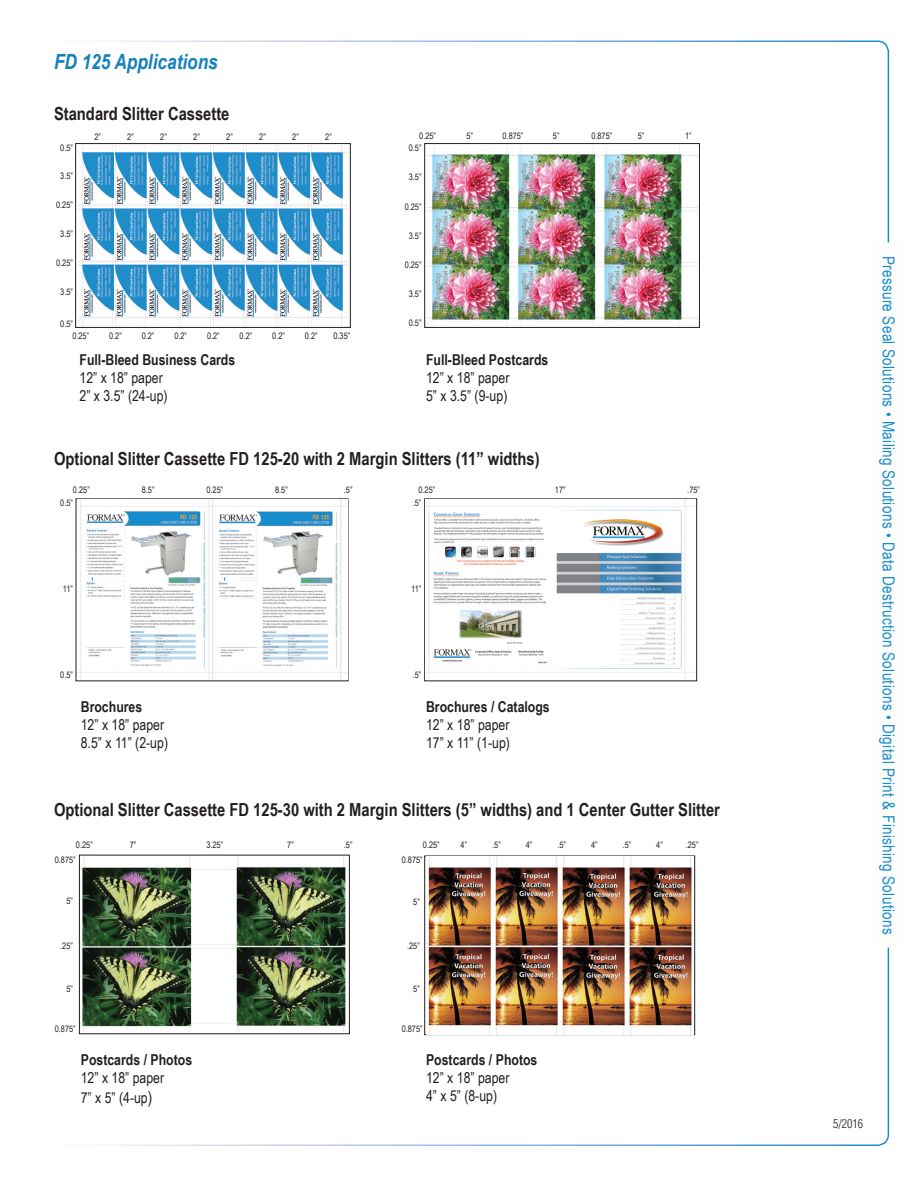
<style>
.page{position:relative;width:918px;height:1188px;background:#fff}
.page>*{position:absolute;margin:0;border:0;box-sizing:border-box;transform-origin:0 0}
.t1{font:italic 700 21px "Arial Narrow";color:#1781bc}
.t2{font:700 18px "Arial Narrow";color:#231f20}
.t3{font:16.5px "Arial Narrow";letter-spacing:.02em;color:#198ccd}
.t4{font:15px/18px "Arial Narrow";color:#231f20}
.t5{font:700 15px "Arial Narrow";color:#231f20}
.t6{font:300 condensed 12px "Helvetica";color:#231f20}
.t7{font:9px/12px "Arial Narrow";color:#231f20}
.s1{font-size:16.5px}
</style>
<div class="page">
<div style="left:76px;top:143px;width:274px;height:185px;border:1px solid #231f20"></div>
<img style="left:78px;top:145px;width:270px;height:181px">
<img style="left:427px;top:145px;width:270px;height:181px">
<div style="left:425px;top:143px;width:275px;height:185px;border:1px solid #231f20"></div>
<img style="left:77px;top:500px;width:270px;height:180px">
<div style="left:79px;top:855px;width:271px;height:179px;border:1px solid #231f20"></div>
<img style="left:81px;top:857px;width:267px;height:175px">
<img style="left:426px;top:856px;width:267px;height:178px">
<img style="left:426px;top:500px;width:270px;height:180px">
<h1 class="t1" style="left:54px;top:46px;width:165px">FD 125 Applications</h1>
<h2 class="t2" style="left:54px;top:100px;width:177px">Standard Slitter Cassette</h2>
<p class="t7" style="left:60px;top:141px;width:14px">0.5”</p>
<p class="t7" style="left:60px;top:170px;width:14px">3.5”</p>
<p class="t7" style="left:56px;top:199px;width:18px">0.25”</p>
<p class="t7" style="left:60px;top:228px;width:14px">3.5”</p>
<p class="t7" style="left:56px;top:257px;width:18px">0.25”</p>
<p class="t7" style="left:60px;top:286px;width:14px">3.5”</p>
<p class="t7" style="left:94px;top:130px;width:8px">2”</p>
<p class="t7" style="left:127px;top:130px;width:8px">2”</p>
<p class="t7" style="left:160px;top:130px;width:8px">2”</p>
<p class="t7" style="left:193px;top:130px;width:8px">2”</p>
<p class="t7" style="left:226px;top:130px;width:8px">2”</p>
<p class="t7" style="left:259px;top:130px;width:8px">2”</p>
<p class="t7" style="left:292px;top:130px;width:8px">2”</p>
<p class="t7" style="left:325px;top:130px;width:8px">2”</p>
<p class="t7" style="left:72px;top:317px;width:18px;text-indent:-12px">0.5”<br>0.25”</p>
<p class="t7" style="left:109px;top:329px;width:14px">0.2”</p>
<p class="t7" style="left:142px;top:329px;width:14px">0.2”</p>
<p class="t7" style="left:174px;top:329px;width:14px">0.2”</p>
<p class="t7" style="left:207px;top:329px;width:14px">0.2”</p>
<p class="t7" style="left:240px;top:329px;width:14px">0.2”</p>
<p class="t7" style="left:272px;top:329px;width:14px">0.2”</p>
<p class="t7" style="left:305px;top:329px;width:14px">0.2”</p>
<p class="t7" style="left:333px;top:329px;width:18px">0.35”</p>
<h3 class="t5" style="left:80px;top:348px;width:157px">Full-Bleed Business Cards</h3>
<h3 class="t4" style="left:80px;top:368px;width:90px">12” x 18” paper<br>2” x 3.5” (24-up)</h3>
<p class="t7" style="left:419px;top:130px;width:18px">0.25”</p>
<p class="t7" style="left:467px;top:130px;width:8px">5”</p>
<p class="t7" style="left:503px;top:130px;width:22px">0.875”</p>
<p class="t7" style="left:553px;top:130px;width:8px">5”</p>
<p class="t7" style="left:591px;top:130px;width:22px">0.875”</p>
<p class="t7" style="left:638px;top:130px;width:8px">5”</p>
<p class="t7" style="left:685px;top:130px;width:8px">1”</p>
<p class="t7" style="left:409px;top:142px;width:14px">0.5”</p>
<p class="t7" style="left:409px;top:171px;width:14px">3.5”</p>
<p class="t7" style="left:405px;top:200px;width:18px">0.25”</p>
<p class="t7" style="left:409px;top:229px;width:14px">3.5”</p>
<p class="t7" style="left:405px;top:258px;width:18px">0.25”</p>
<p class="t7" style="left:409px;top:287px;width:14px">3.5”</p>
<p class="t7" style="left:409px;top:317px;width:14px">0.5”</p>
<h3 class="t5" style="left:426px;top:348px;width:124px">Full-Bleed Postcards</h3>
<h3 class="t4" style="left:426px;top:368px;width:85px">12” x 18” paper<br>5” x 3.5” (9-up)</h3>
<h2 class="t2" style="left:54px;top:445px;width:487px">Optional Slitter Cassette FD 125-20 with 2 Margin Slitters (11” widths)</h2>
<p class="t7" style="left:73px;top:483px;width:18px">0.25”</p>
<p class="t7" style="left:142px;top:483px;width:14px">8.5”</p>
<p class="t7" style="left:206px;top:483px;width:18px">0.25”</p>
<p class="t7" style="left:275px;top:483px;width:14px">8.5”</p>
<p class="t7" style="left:344px;top:483px;width:10px">.5”</p>
<p class="t7" style="left:418px;top:483px;width:18px">0.25”</p>
<p class="t7" style="left:555px;top:483px;width:12px">17”</p>
<p class="t7" style="left:687px;top:483px;width:14px">.75”</p>
<p class="t7" style="left:60px;top:496px;width:14px">0.5”</p>
<p class="t7" style="left:413px;top:496px;width:10px">.5”</p>
<p class="t7" style="left:63px;top:582px;width:12px">11”</p>
<p class="t7" style="left:411px;top:582px;width:12px">11”</p>
<p class="t7" style="left:60px;top:668px;width:14px">0.5”</p>
<p class="t7" style="left:413px;top:668px;width:10px">.5”</p>
<h3 class="t5" style="left:81px;top:695px;width:63px">Brochures</h3>
<h3 class="t4" style="left:81px;top:715px;width:89px">12” x 18” paper<br>8.5” x 11” (2-up)</h3>
<h3 class="t5" style="left:426px;top:695px;width:125px">Brochures / Catalogs</h3>
<h3 class="t4" style="left:426px;top:715px;width:85px">12” x 18” paper<br>17” x 11” (1-up)</h3>
<h2 class="t2" style="left:54px;top:796px;width:668px">Optional Slitter Cassette FD 125-30 with 2 Margin Slitters (5” widths) and 1 Center Gutter Slitter</h2>
<p class="t7" style="left:76px;top:838px;width:18px">0.25”</p>
<p class="t7" style="left:130px;top:838px;width:8px">7”</p>
<p class="t7" style="left:206px;top:838px;width:18px">3.25”</p>
<p class="t7" style="left:287px;top:838px;width:8px">7”</p>
<p class="t7" style="left:344px;top:838px;width:10px">.5”</p>
<p class="t7" style="left:423px;top:838px;width:18px">0.25”</p>
<p class="t7" style="left:461px;top:838px;width:8px">4”</p>
<p class="t7" style="left:557px;top:838px;width:10px">.5”</p>
<p class="t7" style="left:656px;top:838px;width:8px">4”</p>
<p class="t7" style="left:686px;top:838px;width:14px">.25”</p>
<p class="t7" style="left:492px;top:838px;width:10px">.5”</p>
<p class="t7" style="left:526px;top:838px;width:8px">4”</p>
<p class="t7" style="left:591px;top:838px;width:8px">4”</p>
<p class="t7" style="left:623px;top:838px;width:10px">.5”</p>
<p class="t7" style="left:55px;top:853px;width:22px">0.875”</p>
<p class="t7" style="left:402px;top:853px;width:22px">0.875”</p>
<p class="t7" style="left:66px;top:895px;width:8px">5”</p>
<p class="t7" style="left:413px;top:895px;width:8px">5”</p>
<p class="t7" style="left:60px;top:939px;width:14px">.25”</p>
<p class="t7" style="left:407px;top:939px;width:14px">.25”</p>
<p class="t7" style="left:66px;top:983px;width:8px">5”</p>
<p class="t7" style="left:413px;top:983px;width:8px">5”</p>
<p class="t7" style="left:55px;top:1022px;width:22px">0.875”</p>
<p class="t7" style="left:402px;top:1022px;width:22px">0.875”</p>
<h3 class="t5" style="left:81px;top:1049px;width:113px">Postcards / Photos</h3>
<h3 class="t4" style="left:81px;top:1068px;width:85px;line-height:19.8px">12” x 18” paper<br>7” x 5” (4-up<span class="s1">)</span></h3>
<h3 class="t5" style="left:426px;top:1049px;width:113px">Postcards / Photos</h3>
<h3 class="t4" style="left:426px;top:1068px;width:85px">12” x 18” paper<br>4” x 5” (8-up)</h3>
<h3 class="t3" style="left:901px;top:256px;width:680px;rotate:90deg">Pressure Seal Solutions • Mailing Solutions • Data Destruction Solutions • Digital Print &amp; Finishing Solutions</h3>
<h3 class="t6" style="left:833px;top:1116px;width:31px">5/2016</h3>
</div>
